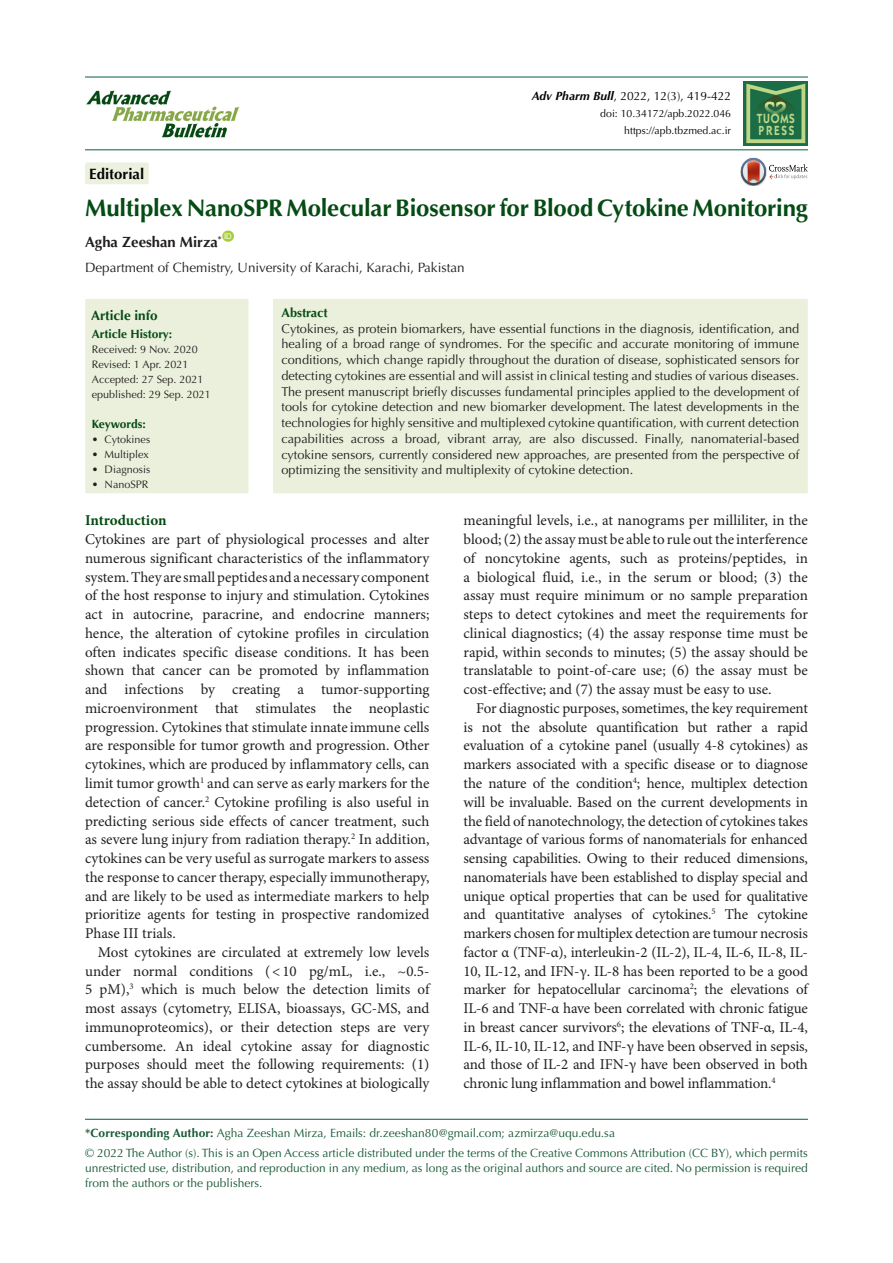
<style>
.page{position:relative;width:893px;height:1263px;background:#fff}
.page>*{position:absolute;margin:0;border:0;box-sizing:border-box;transform-origin:0 0}
.t1{font:700 24px "Optima LT Std";letter-spacing:-.01em;color:#054b14}
.t2{font:15px/18.8px "Minion Pro";letter-spacing:-.005em;color:#231f20;text-align:justify}
.t3{font:700 15px "Minion Pro";letter-spacing:-.005em;color:#054b14}
.t4{font:700 15px "Optima LT Std";color:#040503}
.t5{font:700 14.85px "Optima LT Std";color:#231f20}
.t6{font:13.5px "Optima LT Std";color:#231f20}
.t7{font:700 13.5px "Optima LT Std";color:#054b14}
.t8{font:600 13.35px/11.7px "ITC Kabel Std";letter-spacing:.11em;color:#c1d888;scale:.85 1}
.t9{font:12.75px/15.8px "Optima LT Std";color:#231f20;text-align:justify}
.t10{font:700 12.75px "Optima LT Std";color:#054b14}
.corresponding{font:12px/15px "Optima LT Std";color:#195a37;text-align:justify}
.t11{font:12px "Optima LT Std";color:#040503}
.t12{font:700 12px "Optima LT Std";color:#054b14}
.t13{font:700 12px "Optima LT Std";letter-spacing:-.02em;color:#054b14}
.t14{font:10.8px "Optima LT Std";color:#231f20}
.t15{font:10.5px "Optima LT Std";color:#040503}
.t16{font:7.8px "Arial";color:#fff}
.s1{font-weight:700;font-style:italic}
.s2{font-weight:700}
</style>
<div class="page">
<hr style="left:85px;top:149px;width:723px;height:1px;background:#1e7252">
<hr style="left:85px;top:76px;width:723px;height:2px;background:#1e7252">
<div style="left:222px;top:230px;width:12px;height:12px;background:#a6ce39;border-radius:50%"></div>
<div style="left:85px;top:162px;width:64px;height:22px;background:#ebf1de;border-radius:2px"></div>
<div style="left:85px;top:299px;width:164px;height:194px;background:#ebf0dc"></div>
<div style="left:273px;top:299px;width:535px;height:194px;background:#ebf0dc"></div>
<svg style="left:741px;top:158px;width:67px;height:27px"></svg>
<hr style="left:85px;top:1119px;width:723px;height:1px;background:#1e7252">
<img style="left:86px;top:90px;width:154px;height:48px">
<svg style="left:743px;top:81px;width:65px;height:65px"></svg>
<svg style="left:746px;top:84px;width:59px;height:59px;background:#478755"></svg>
<p class="t4" style="left:89px;top:165px;width:57px">Editorial</p>
<p class="t11" style="left:532px;top:89px;width:201px"><span class="s1">Adv Pharm Bull</span>, 2022, 12(3), 419-422</p>
<p class="t15" style="left:600px;top:108px;width:132px">doi: 10.34172/apb.2022.046</p>
<p class="t15" style="left:624px;top:125px;width:108px">https://apb.tbzmed.ac.ir</p>
<p class="t8" style="left:757px;top:112px;width:46px">TUOMS<br>PRESS</p>
<p class="t1" style="left:85px;top:194px;width:724px">Multiplex NanoSPR Molecular Biosensor for Blood Cytokine Monitoring</p>
<p class="t5" style="left:85px;top:233px;width:138px">Agha Zeeshan Mirza<sup>*</sup></p>
<p class="t16" style="left:224px;top:231px;width:9px">ID</p>
<p class="t6" style="left:85px;top:260px;width:381px">Department of Chemistry, University of Karachi, Karachi, Pakistan</p>
<p class="t7" style="left:91px;top:307px;width:68px">Article info</p>
<p class="t12" style="left:92px;top:327px;width:82px">Article History:</p>
<p class="t14" style="left:92px;top:343px;width:108px">Received: 9 Nov. 2020</p>
<p class="t14" style="left:92px;top:358px;width:98px">Revised: 1 Apr. 2021</p>
<p class="t14" style="left:92px;top:373px;width:113px">Accepted: 27 Sep. 2021</p>
<p class="t14" style="left:92px;top:388px;width:120px">epublished: 29 Sep. 2021</p>
<p class="t13" style="left:92px;top:417px;width:55px">Keywords:</p>
<p class="t14" style="left:92px;top:433px;width:60px">• Cytokines</p>
<p class="t14" style="left:92px;top:448px;width:59px">• Multiplex</p>
<p class="t14" style="left:92px;top:463px;width:60px">• Diagnosis</p>
<p class="t14" style="left:92px;top:478px;width:58px">• NanoSPR</p>
<p class="t10" style="left:281px;top:305px;width:48px">Abstract</p>
<p class="t9" style="left:281px;top:321px;width:519px">Cytokines, as protein biomarkers, have essential functions in the diagnosis, identification, and healing of a broad range of syndromes. For the specific and accurate monitoring of immune conditions, which change rapidly throughout the duration of disease, sophisticated sensors for detecting cytokines are essential and will assist in clinical testing and studies of various diseases.<br>The present manuscript briefly discusses fundamental principles applied to the development of tools for cytokine detection and new biomarker development. The latest developments in the technologies for highly sensitive and multiplexed cytokine quantification, with current detection capabilities across a broad, vibrant array, are also discussed. Finally, nanomaterial-based cytokine sensors, currently considered new approaches, are presented from the perspective of optimizing the sensitivity and multiplexity of cytokine detection.</p>
<p class="t2" style="left:463px;top:512px;width:346px">meaningful levels, i.e., at nanograms per milliliter, in the blood; (2) the assay must be able to rule out the interference of noncytokine agents, such as proteins/peptides, in a biological fluid, i.e., in the serum or blood; (3) the assay must require minimum or no sample preparation steps to detect cytokines and meet the requirements for clinical diagnostics; (4) the assay response time must be rapid, within seconds to minutes; (5) the assay should be translatable to point-of-care use; (6) the assay must be cost-effective; and (7) the assay must be easy to use.</p>
<p class="t2" style="left:463px;top:699px;width:346px;text-indent:13px">For diagnostic purposes, sometimes, the key requirement is not the absolute quantification but rather a rapid evaluation of a cytokine panel (usually 4-8 cytokines) as markers associated with a specific disease or to diagnose the nature of the condition<sup>4</sup>; hence, multiplex detection will be invaluable. Based on the current developments in the field of nanotechnology, the detection of cytokines takes advantage of various forms of nanomaterials for enhanced sensing capabilities. Owing to their reduced dimensions, nanomaterials have been established to display special and unique optical properties that can be used for qualitative and quantitative analyses of cytokines.<sup>5</sup> The cytokine markers chosen for multiplex detection are tumour necrosis factor α (TNF-α), interleukin-2 (IL-2), IL-4, IL-6, IL-8, IL-10, IL-12, and IFN-γ. IL-8 has been reported to be a good marker for hepatocellular carcinoma<sup>2</sup>; the elevations of IL-6 and TNF-α have been correlated with chronic fatigue in breast cancer survivors<sup>6</sup>; the elevations of TNF-α, IL-4, IL-6, IL-10, IL-12, and INF-γ have been observed in sepsis, and those of IL-2 and IFN-γ have been observed in both chronic lung inflammation and bowel inflammation.<sup>4</sup></p>
<p class="corresponding" style="left:85px;top:1126px;width:531px"><span class="s2">*Corresponding Author:</span> Agha Zeeshan Mirza, Emails: dr.zeeshan80@gmail.com; azmirza@uqu.edu.sa</p>
<p class="corresponding" style="left:85px;top:1145px;width:724px">© 2022 The Author (s). This is an Open Access article distributed under the terms of the Creative Commons Attribution (CC BY), which permits unrestricted use, distribution, and reproduction in any medium, as long as the original authors and source are cited. No permission is required from the authors or the publishers.</p>
<p class="t3" style="left:85px;top:510px;width:83px">Introduction</p>
<p class="t2" style="left:85px;top:531px;width:346px">Cytokines are part of physiological processes and alter numerous significant characteristics of the inflammatory system. They are small peptides and a necessary component of the host response to injury and stimulation. Cytokines act in autocrine, paracrine, and endocrine manners; hence, the alteration of cytokine profiles in circulation often indicates specific disease conditions. It has been shown that cancer can be promoted by inflammation and infections by creating a tumor-supporting microenvironment that stimulates the neoplastic progression. Cytokines that stimulate innate immune cells are responsible for tumor growth and progression. Other cytokines, which are produced by inflammatory cells, can limit tumor growth<sup>1</sup> and can serve as early markers for the detection of cancer.<sup>2</sup> Cytokine profiling is also useful in predicting serious side effects of cancer treatment, such as severe lung injury from radiation therapy.<sup>2</sup> In addition, cytokines can be very useful as surrogate markers to assess the response to cancer therapy, especially immunotherapy, and are likely to be used as intermediate markers to help prioritize agents for testing in prospective randomized Phase III trials.</p>
<p class="t2" style="left:85px;top:943px;width:346px;text-indent:13px">Most cytokines are circulated at extremely low levels under normal conditions (&lt;10 pg/mL, i.e., ~0.5- 5 pM),<sup>3</sup> which is much below the detection limits of most assays (cytometry, ELISA, bioassays, GC-MS, and immunoproteomics), or their detection steps are very cumbersome. An ideal cytokine assay for diagnostic purposes should meet the following requirements: (1) the assay should be able to detect cytokines at biologically</p>
</div>
